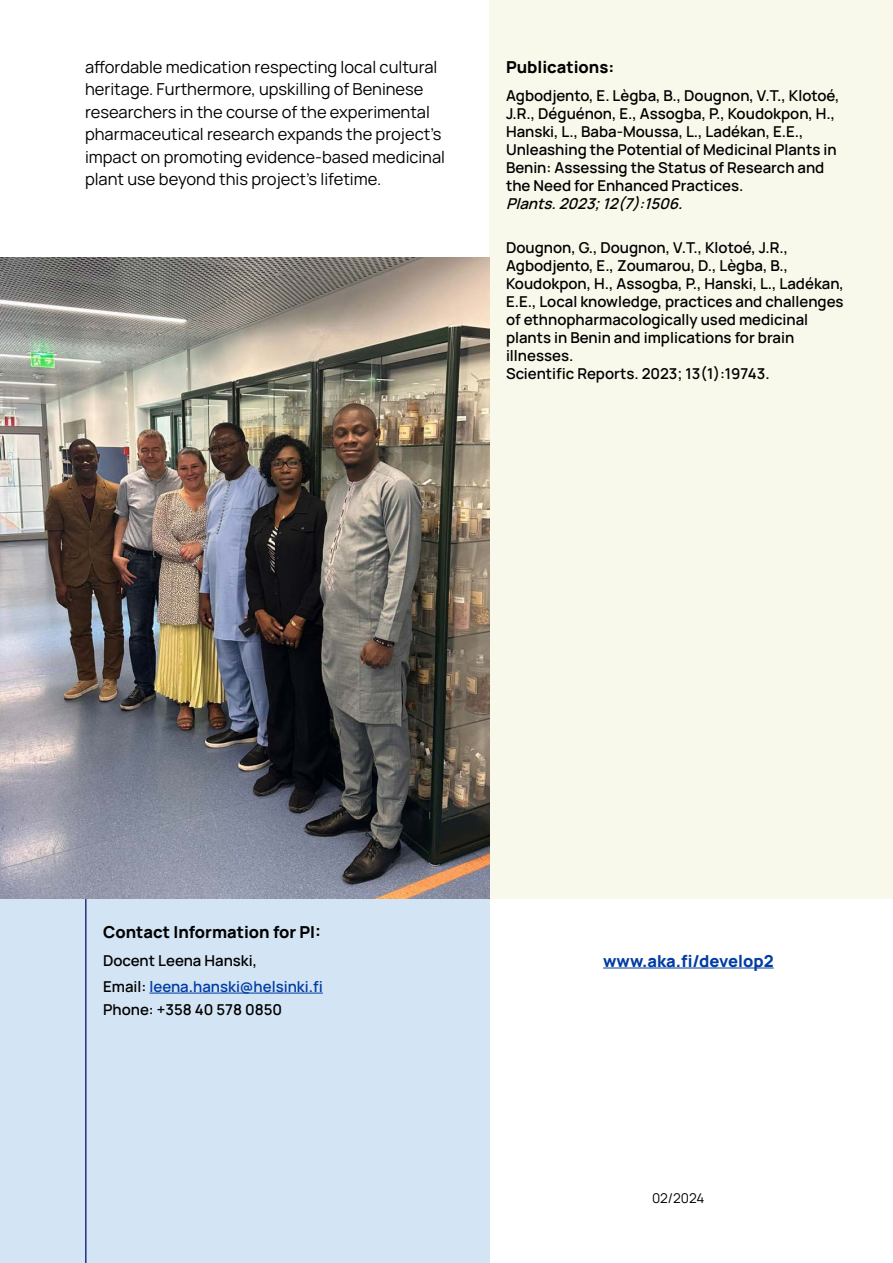
<style>
.page{position:relative;width:893px;height:1263px;background:#fff}
.page>*{position:absolute;margin:0;border:0;box-sizing:border-box;transform-origin:0 0}
.t1{font:16.5px/22.5px "Manrope";color:#000}
.t2{font:800 16.5px "Manrope";color:#000}
.t3{font:800 16.5px "Manrope";color:#003ca3}
.t4{font:600 15px/18px "Manrope";color:#000}
.t5{font:600 15px/26.7px "Manrope";color:#003ca3}
.t6{font:13.5px "Manrope";color:#000}
.s1{font-style:italic}
.s2{color:#000}
</style>
<div class="page">
<div style="left:489px;top:0;width:404px;height:898px;background:#f8f9ea"></div>
<div style="left:0;top:898px;width:489px;height:365px;background:#d3e4f5"></div>
<hr style="left:85px;top:898px;width:2px;height:365px;background:#243285">
<hr style="left:149px;top:993px;width:174px;height:1px;background:#003ca3">
<hr style="left:603px;top:968px;width:171px;height:1px;background:#003ca3">
<img style="left:0;top:257px;width:489px;height:641px">
<p class="t1" style="left:85px;top:55px;width:361px">affordable medication respecting local cultural heritage. Furthermore, upskilling of Beninese researchers in the course of the experimental pharmaceutical research expands the project’s impact on promoting evidence-based medicinal plant use beyond this project’s lifetime.</p>
<h2 class="t2" style="left:506px;top:53px;width:126px">Publications:-</h2>
<p class="t4" style="left:506px;top:85px;width:335px">Agbodjento, E. Lègba, B., Dougnon, V.T., Klotoé, J.R., Déguénon, E., Assogba, P., Koudokpon, H., Hanski, L., Baba-Moussa, L., Ladékan, E.E., Unleashing the Potential of Medicinal Plants in Benin: Assessing the Status of Research and the Need for Enhanced Practices.<br><span class="s1">Plants.2023;12(7):1506.-</span></p>
<p class="t4" style="left:506px;top:238px;width:339px">Dougnon, G., Dougnon, V.T., Klotoé, J.R., Agbodjento, E., Zoumarou, D., Lègba, B., Koudokpon, H., Assogba, P., Hanski, L., Ladékan, E.E., Local knowledge, practices and challenges of ethnopharmacologically used medicinal plants in Benin and implications for brain illnesses.<br>Scientific Reports. 2023; 13(1):19743.-</p>
<h2 class="t2" style="left:103px;top:917px;width:236px">Contact Information for PI:-</h2>
<p class="t5" style="left:103px;top:946px;width:236px"><span class="s2">Docent Leena Hanski,<br>Email:</span> leena.hanski@helsinki.fi-</p>
<p class="t4" style="left:103px;top:999px;width:195px">Phone: +358 40 578 0850-</p>
<p class="t3" style="left:603px;top:947px;width:189px">www.aka.fi/develop2-</p>
<p class="t6" style="left:652px;top:1188px;width:54px">02/2024</p>
</div>
